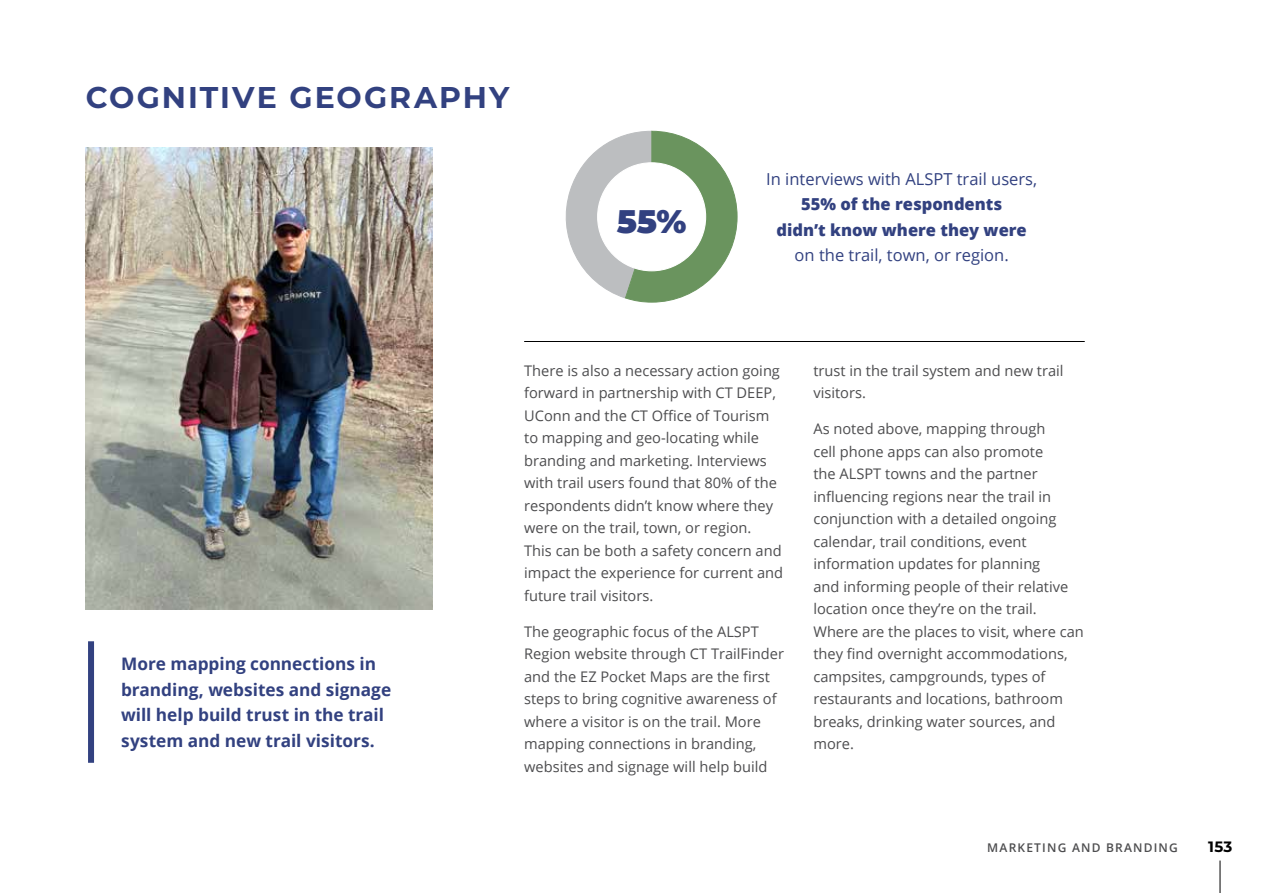
<style>
.page{position:relative;width:1263px;height:893px;background:#fff}
.page>*{position:absolute;margin:0;border:0;box-sizing:border-box;transform-origin:0 0}
.t1{font:900 32.7px "Montserrat Alternates";color:#324180}
.t2{font:700 30px "Montserrat";letter-spacing:.07em;color:#324180}
.t3{font:700 17.25px/25.5px "Open Sans";color:#324180}
.t4{font:16.5px "Open Sans";color:#324180}
.t5{font:800 16.5px/25.5px "Open Sans";color:#324180;text-align:center}
.t6{font:700 15px "Montserrat";color:#000}
.t7{font:14.7px/22.5px "Open Sans";color:#4d4d4f}
.t8{font:600 12px "Open Sans";letter-spacing:.1em;color:#4d4d4f}
</style>
<div class="page">
<svg style="left:565px;top:131px;width:173px;height:172px"></svg>
<div style="left:598px;top:163px;width:108px;height:108px;background:#fff;border-radius:50%"></div>
<div style="left:88px;top:641px;width:6px;height:122px;background:#324180"></div>
<img style="left:86px;top:147px;width:346px;height:462px">
<hr style="left:524px;top:341px;width:561px;height:1px;background:#000">
<hr style="left:1220px;top:860px;width:1px;height:33px;background:#000">
<h2 class="t2" style="left:86px;top:76px;width:425px">COGNITIVE GEOGRAPHY</h2>
<h1 class="t1" style="left:617px;top:196px;width:71px">55%</h1>
<p class="t4" style="left:766px;top:168px;width:272px">In interviews with ALSPT trail users,</p>
<p class="t5" style="left:776px;top:191px;width:252px">55% of the respondents didn’t know where they were</p>
<p class="t4" style="left:795px;top:244px;width:216px">on the trail, town, or region.</p>
<p class="t3" style="left:121px;top:651px;width:272px">More mapping connections in branding, websites and signage will help build trust in the trail system and new trail visitors.</p>
<p class="t7" style="left:524px;top:359px;width:260px">There is also a necessary action going forward in partnership with CT DEEP, UConn and the CT Office of Tourism to mapping and geo-locating while branding and marketing. Interviews with trail users found that 80% of the respondents didn’t know where they were on the trail, town, or region.<br>This can be both a safety concern and impact the experience for current and future trail visitors.</p>
<p class="t7" style="left:524px;top:620px;width:261px">The geographic focus of the ALSPT Region website through CT TrailFinder and the EZ Pocket Maps are the first steps to bring cognitive awareness of where a visitor is on the trail. More mapping connections in branding, websites and signage will help build</p>
<p class="t7" style="left:813px;top:359px;width:252px">trust in the trail system and new trail visitors.</p>
<p class="t7" style="left:813px;top:417px;width:272px">As noted above, mapping through<br>cell phone apps can also promote<br>the ALSPT towns and the partner influencing regions near the trail in conjunction with a detailed ongoing calendar, trail conditions, event information updates for planning<br>and informing people of their relative location once they’re on the trail.<br>Where are the places to visit, where can they find overnight accommodations, campsites, campgrounds, types of restaurants and locations, bathroom breaks, drinking water sources, and more.</p>
<p class="t8" style="left:987px;top:839px;width:192px">MARKETING AND BRANDING</p>
<p class="t6" style="left:1208px;top:835px;width:26px">153</p>
</div>
